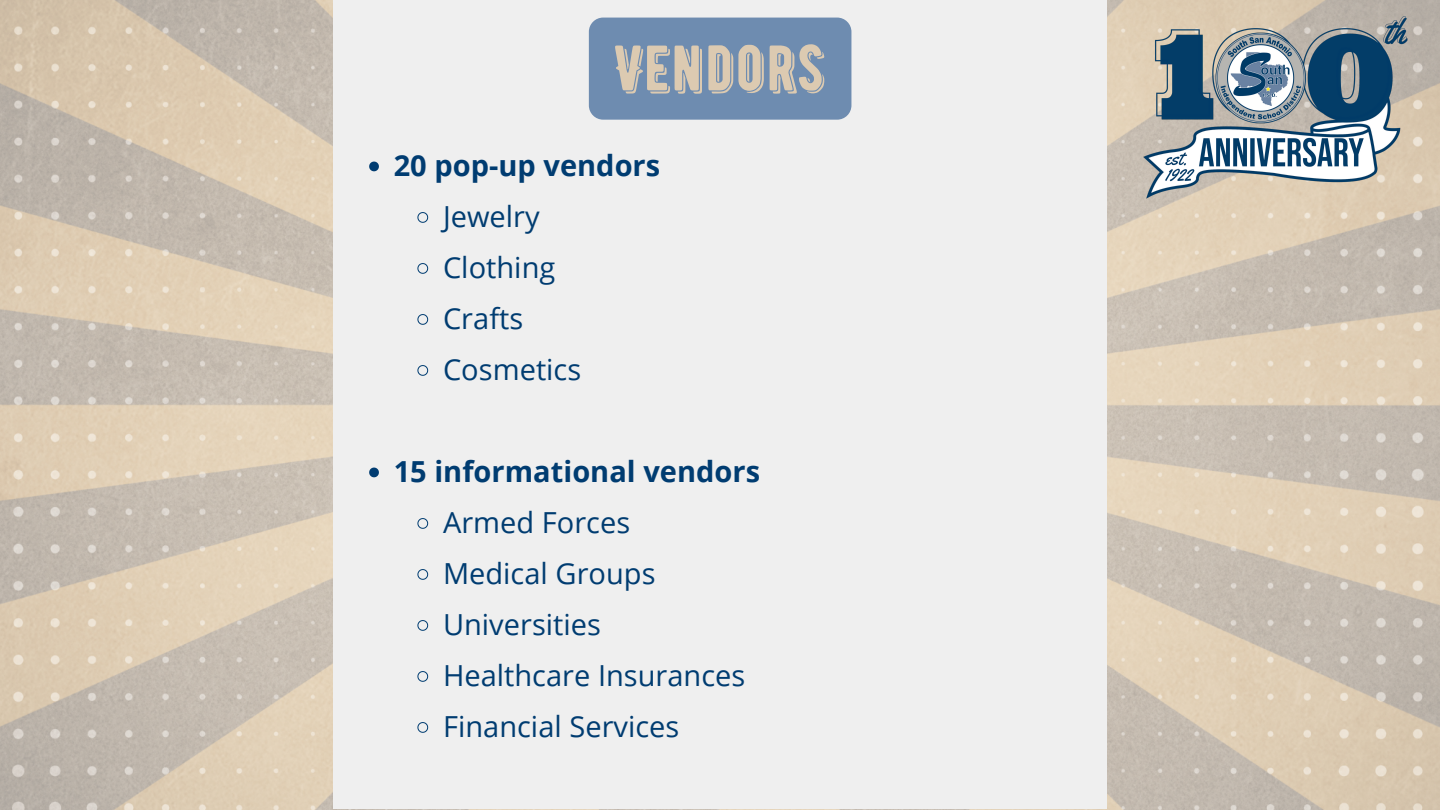
<style>
.page{position:relative;width:1440px;height:810px;background:#fff}
.page>*{position:absolute;margin:0;border:0;box-sizing:border-box;transform-origin:0 0}
.t1{font:64px "BERNIER Shade";color:#dccab1}
.t2{font:29px/51px "Open Sans";color:#003c71}
.t3{font:700 29px "Open Sans";color:#003c71}
</style>
<div class="page">
<img style="left:0;top:0;width:1440px;height:810px">
<div style="left:333px;top:0;width:774px;height:809px;background:#efefef"></div>
<img style="left:1107px;top:0;width:333px;height:207px">
<svg style="left:369px;top:162px;width:10px;height:9px"></svg>
<svg style="left:417px;top:212px;width:12px;height:11px"></svg>
<svg style="left:417px;top:263px;width:12px;height:11px"></svg>
<svg style="left:417px;top:314px;width:12px;height:11px"></svg>
<svg style="left:417px;top:365px;width:12px;height:11px"></svg>
<svg style="left:369px;top:468px;width:10px;height:9px"></svg>
<svg style="left:417px;top:518px;width:12px;height:11px"></svg>
<svg style="left:417px;top:569px;width:12px;height:11px"></svg>
<svg style="left:417px;top:620px;width:12px;height:11px"></svg>
<svg style="left:417px;top:671px;width:12px;height:11px"></svg>
<svg style="left:417px;top:722px;width:12px;height:11px"></svg>
<div style="left:589px;top:18px;width:262px;height:102px;background:#6e8cb0;border-radius:14px"></div>
<h1 class="t1" style="left:614px;top:30px;width:213px">VENDORS</h1>
<p class="t3" style="left:394px;top:145px;width:268px">20 pop-up vendors</p>
<p class="t2" style="left:443px;top:190px;width:140px">Jewelry<br>Clothing<br>Crafts<br>Cosmetics</p>
<p class="t3" style="left:394px;top:451px;width:368px">15 informational vendors</p>
<p class="t2" style="left:443px;top:496px;width:304px">Armed Forces<br>Medical Groups<br>Universities<br>Healthcare Insurances<br>Financial Services</p>
</div>
